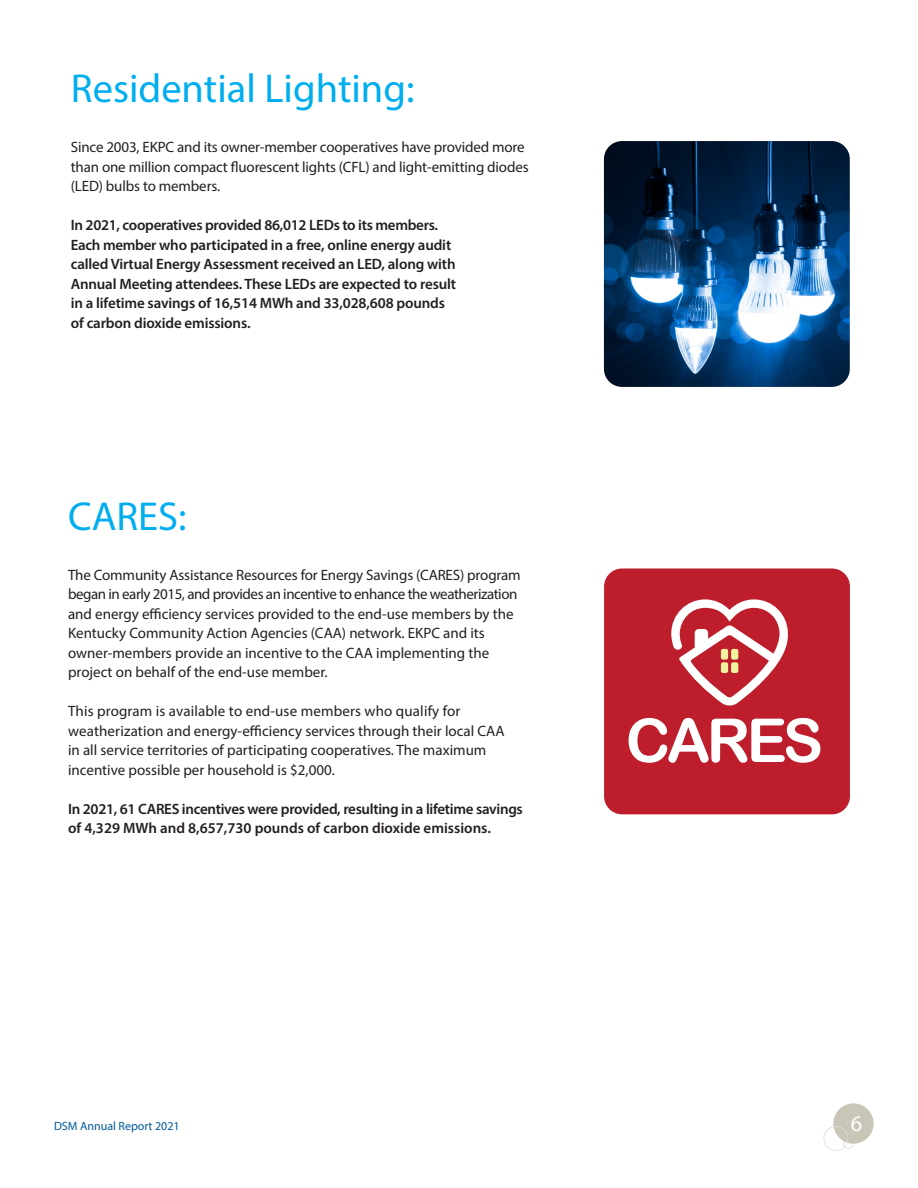
<style>
.page{position:relative;width:918px;height:1188px;background:#fff}
.page>*{position:absolute;margin:0;border:0;box-sizing:border-box;transform-origin:0 0}
.t1{font:40.5px "Myriad Pro";color:#00aeef}
.t2{font:22.5px "Myriad Pro";color:#fff}
.t3{font:17.4px "Myriad Pro";letter-spacing:.2em;color:#3e3e3f}
.t4{font:15px/19.5px "Myriad Pro";color:#231f20}
.t5{font:600 15px/19.5px "Myriad Pro";letter-spacing:-.01em;color:#231f20}
.t6{font:15px/19.5px "Myriad Pro";letter-spacing:-.025em;color:#231f20}
.t7{font:12px "Myriad Pro";color:#00599b}
</style>
<div class="page">
<svg style="left:823px;top:1103px;width:51px;height:48px"></svg>
<img style="left:604px;top:141px;width:246px;height:246px">
<div style="left:604px;top:568px;width:246px;height:246px;background:#be1d2c"></div>
<svg style="left:671px;top:599px;width:119px;height:107px"></svg>
<div style="left:721px;top:649px;width:7px;height:11px;background:#f3f29f;border-radius:2px"></div>
<div style="left:731px;top:649px;width:7px;height:11px;background:#f3f29f;border-radius:2px"></div>
<div style="left:721px;top:662px;width:7px;height:11px;background:#f3f29f;border-radius:2px"></div>
<div style="left:731px;top:662px;width:7px;height:11px;background:#f3f29f;border-radius:2px"></div>
<svg style="left:629px;top:718px;width:191px;height:45px"></svg>
<p class="t1" style="left:71px;top:64px;width:345px">Residential Lighting:</p>
<p class="t4" style="left:71px;top:137px;width:459px">Since 2003, EKPC and its owner-member cooperatives have provided more than one million compact fluorescent lights (CFL) and light-emitting diodes (LED) bulbs to members.</p>
<p class="t5" style="left:71px;top:215px;width:369px">In 2021, cooperatives provided 86,012 LEDs to its members.</p>
<p class="t5" style="left:71px;top:235px;width:382px">Each member who participated in a free, online energy audit</p>
<p class="t5" style="left:71px;top:254px;width:386px">called Virtual Energy Assessment received an LED, along with</p>
<p class="t5" style="left:71px;top:274px;width:387px">Annual Meeting attendees. These LEDs are expected to result</p>
<p class="t5" style="left:71px;top:293px;width:376px">in a lifetime savings of 16,514 MWh and 33,028,608 pounds</p>
<p class="t5" style="left:71px;top:313px;width:181px">of carbon dioxide emissions.</p>
<p class="t1" style="left:68px;top:492px;width:120px">CARES:</p>
<p class="t6" style="left:68px;top:565px;width:454px">The Community Assistance Resources for Energy Savings (CARES) program began in early 2015, and provides an incentive to enhance the weatherization</p>
<p class="t4" style="left:68px;top:604px;width:447px">and energy efficiency services provided to the end-use members by the</p>
<p class="t4" style="left:68px;top:623px;width:423px">Kentucky Community Action Agencies (CAA) network. EKPC and its owner-members provide an incentive to the CAA implementing the</p>
<p class="t4" style="left:68px;top:662px;width:261px">project on behalf of the end-use member.</p>
<p class="t4" style="left:68px;top:701px;width:394px">This program is available to end-use members who qualify for</p>
<p class="t4" style="left:68px;top:721px;width:438px">weatherization and energy-efficiency services through their local CAA</p>
<p class="t4" style="left:68px;top:740px;width:420px">in all service territories of participating cooperatives. The maximum</p>
<p class="t4" style="left:68px;top:760px;width:268px">incentive possible per household is $2,000.</p>
<p class="t5" style="left:68px;top:799px;width:456px">In 2021, 61 CARES incentives were provided, resulting in a lifetime savings of 4,329 MWh and 8,657,730 pounds of carbon dioxide emissions.</p>
<p class="t3" style="left:206px;top:713px;width:177px">JACKSON ENERGY</p>
<p class="t7" style="left:54px;top:1119px;width:127px">DSM Annual Report 2021</p>
<p class="t2" style="left:851px;top:1109px;width:13px">6</p>
</div>
